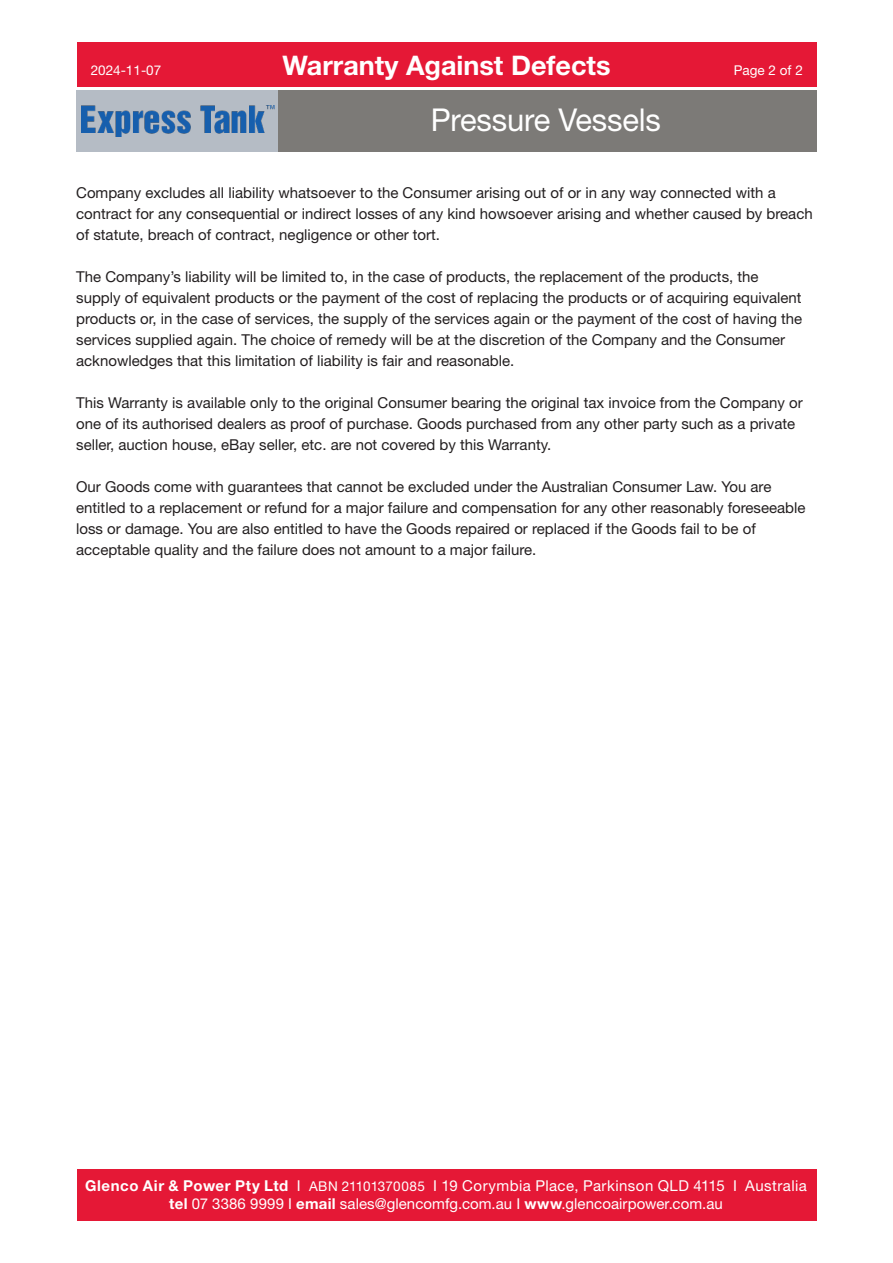
<style>
.page{position:relative;width:893px;height:1263px;background:#fff}
.page>*{position:absolute;margin:0;border:0;box-sizing:border-box;transform-origin:0 0}
.t1{font:31.5px "Helvetica Neue LT Std";letter-spacing:-.005em;color:#fff}
.t2{font:700 27px "Helvetica Neue LT Std";color:#fff}
.t3{font:15px/21px "Helvetica Neue LT Std";color:#231f20}
.t4{font:15px/18px "Helvetica Neue LT Std";letter-spacing:.01em;color:#fff;text-align:center}
.table_span{font:13.5px "Helvetica Neue LT Std";color:#fff}
.s1{font-weight:700}
.s2{font-size:13.5px}
</style>
<div class="page">
<div style="left:275px;top:90px;width:541px;height:62px;background:#7c7a77"></div>
<div style="left:77px;top:43px;width:739px;height:44px;background:#e51836"></div>
<div style="left:77px;top:1169px;width:739px;height:51px;background:#e51836"></div>
<div style="left:77px;top:90px;width:201px;height:62px;background:#b5bcc5"></div>
<img style="left:82px;top:106px;width:193px;height:31px">
<p class="table_span" style="left:91px;top:62px;width:72px">2024-11-07</p>
<h2 class="t2" style="left:282px;top:48px;width:329px">Warranty Against Defects</h2>
<p class="table_span" style="left:734px;top:62px;width:71px">Page 2 of 2</p>
<h1 class="t1" style="left:431px;top:101px;width:232px">Pressure Vessels</h1>
<p class="t3" style="left:76px;top:182px;width:738px">Company excludes all liability whatsoever to the Consumer arising out of or in any way connected with a contract for any consequential or indirect losses of any kind howsoever arising and whether caused by breach of statute, breach of contract, negligence or other tort.</p>
<p class="t3" style="left:76px;top:266px;width:727px">The Company’s liability will be limited to, in the case of products, the replacement of the products, the supply of equivalent products or the payment of the cost of replacing the products or of acquiring equivalent products or, in the case of services, the supply of the services again or the payment of the cost of having the services supplied again. The choice of remedy will be at the discretion of the Company and the Consumer acknowledges that this limitation of liability is fair and reasonable.</p>
<p class="t3" style="left:76px;top:392px;width:728px">This Warranty is available only to the original Consumer bearing the original tax invoice from the Company or one of its authorised dealers as proof of purchase. Goods purchased from any other party such as a private seller, auction house, eBay seller, etc. are not covered by this Warranty.</p>
<p class="t3" style="left:76px;top:476px;width:731px">Our Goods come with guarantees that cannot be excluded under the Australian Consumer Law. You are entitled to a replacement or refund for a major failure and compensation for any other reasonably foreseeable loss or damage. You are also entitled to have the Goods repaired or replaced if the Goods fail to be of acceptable quality and the failure does not amount to a major failure.</p>
<p class="t4" style="left:85px;top:1176px;width:723px"><span class="s1">Glenco Air &amp; Power Pty Ltd</span> I <span class="s2">ABN 21101370085</span> I 19 Corymbia Place, Parkinson QLD 4115 I Australia <span class="s1">tel</span> 07 3386 9999 I <span class="s1">email</span> sales@glencomfg.com.au I <span class="s1">www</span>.glencoairpower.com.au</p>
</div>
